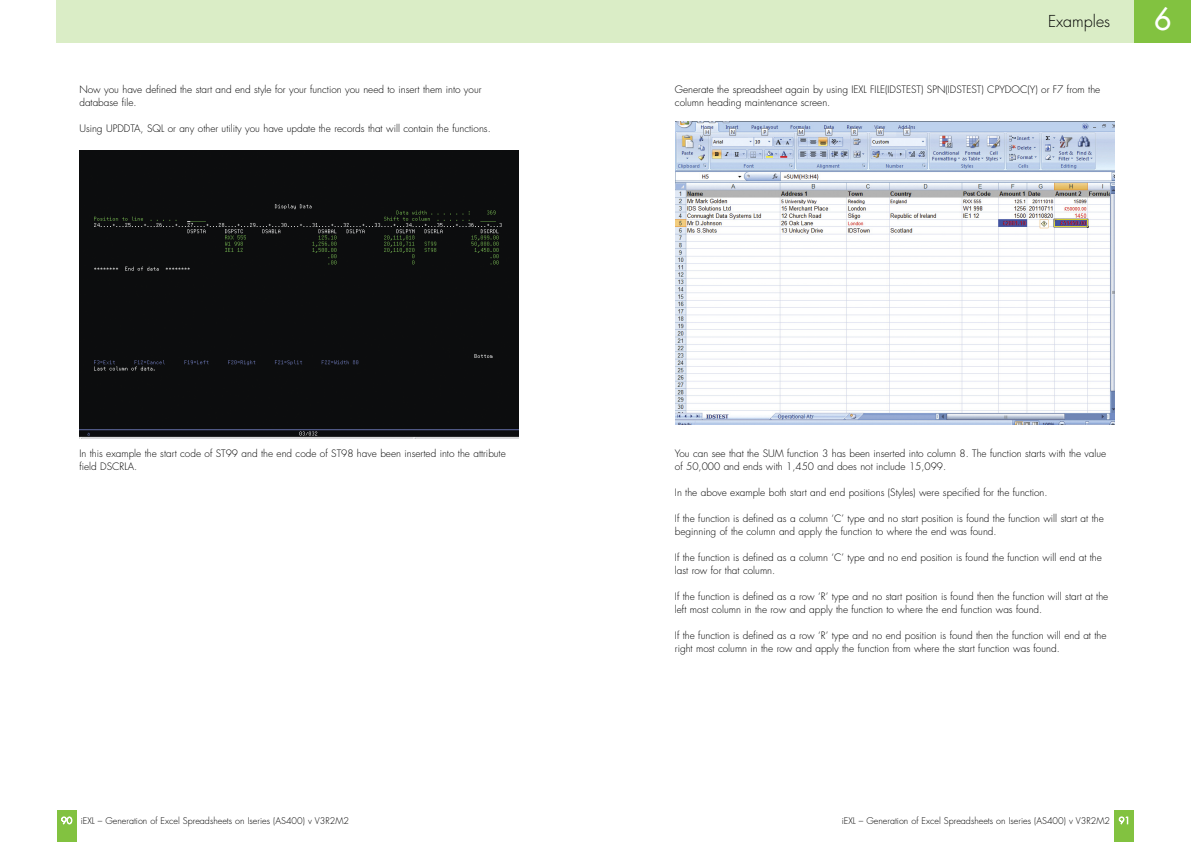
<style>
.page{position:relative;width:1191px;height:842px;background:#fff}
.page>*{position:absolute;margin:0;border:0;box-sizing:border-box;transform-origin:0 0}
.t1{font:30px "Futura";color:#fff}
.t2{font:300 16px "Futura";color:#000}
.t3{font:300 10px/13px "Futura";color:#000}
.t4{font:300 9px "Futura";color:#000}
.s1{color:#fff}
</style>
<div class="page">
<div style="left:57px;top:0;width:1134px;height:43px;background:#daedc6"></div>
<div style="left:1134px;top:0;width:57px;height:43px;background:#82c240"></div>
<div style="left:1114px;top:811px;width:20px;height:31px;background:#82c240"></div>
<div style="left:57px;top:811px;width:20px;height:31px;background:#82c240"></div>
<div style="left:79px;top:150px;width:440px;height:289px;background:#0c0d0e"></div>
<img style="left:675px;top:122px;width:439px;height:302px">
<h2 class="t2" style="left:1048px;top:14px;width:64px">Examples</h2>
<h1 class="t1" style="left:1154px;top:4px;width:19px">6</h1>
<p class="t3" style="left:79px;top:84px;width:404px">Now you have defined the start and end style for your function you need to insert them into your database file.</p>
<p class="t3" style="left:79px;top:123px;width:413px">Using UPDDTA, SQL or any other utility you have update the records that will contain the functions.</p>
<p class="t3" style="left:675px;top:84px;width:427px">Generate the spreadsheet again by using IEXL FILE(IDSTEST) SPN(IDSTEST) CPYDOC(Y) or F7 from the column heading maintenance screen.</p>
<p class="t3" style="left:79px;top:448px;width:428px">In this example the start code of ST99 and the end code of ST98 have been inserted into the attribute field DSCRLA.</p>
<p class="t3" style="left:675px;top:448px;width:433px">You can see that the SUM function 3 has been inserted into column 8. The function starts with the value of 50,000 and ends with 1,450 and does not include 15,099.</p>
<p class="t3" style="left:675px;top:487px;width:374px">In the above example both start and end positions (Styles) were specified for the function.</p>
<p class="t3" style="left:675px;top:513px;width:430px">If the function is defined as a column ‘C’ type and no start position is found the function will start at the beginning of the column and apply the function to where the end was found.</p>
<p class="t3" style="left:675px;top:552px;width:428px">If the function is defined as a column ‘C’ type and no end position is found the function will end at the last row for that column.</p>
<p class="t3" style="left:675px;top:591px;width:435px">If the function is defined as a row ‘R’ type and no start position is found then the function will start at the left most column in the row and apply the function to where the end function was found.</p>
<p class="t3" style="left:675px;top:630px;width:433px">If the function is defined as a row ‘R’ type and no end position is found then the function will end at the right most column in the row and apply the function from where the start function was found.</p>
<p class="t4" style="left:61px;top:816px;width:289px"><span class="s1">90</span> iEXL – Generation of Excel Spreadsheets on Iseries (AS400) v V3R2M2</p>
<p class="t4" style="left:842px;top:816px;width:290px">iEXL – Generation of Excel Spreadsheets on Iseries (AS400) v V3R2M2 <span class="s1">91</span></p>
</div>
